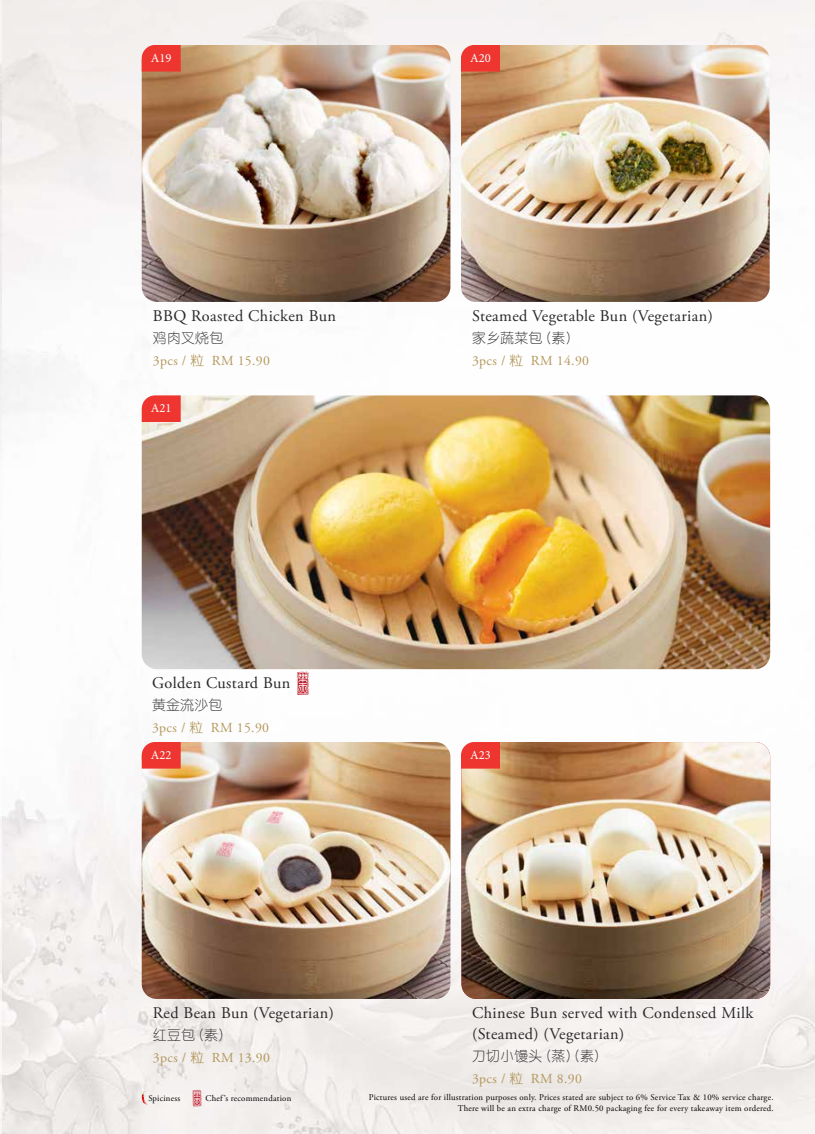
<style>
.page{position:relative;width:815px;height:1134px;background:#fff}
.page>*{position:absolute;margin:0;border:0;box-sizing:border-box;transform-origin:0 0}
.t1{font:16.25px/21.2px "Adobe Garamond Pro";letter-spacing:.025em;color:#292829}
.t2{font:13.75px "Adobe Garamond Pro";letter-spacing:.025em;color:#b4975a}
.t3{font:13.75px "ST Yuanti SC Light";letter-spacing:.025em;color:#292829}
.t4{font:12.5px "Minion Pro";color:#fff}
.t5{font:8.75px/10.5px "Adobe Garamond Pro";letter-spacing:.025em;color:#000;text-align:right}
.s1{font-family:"Tensentype Jia Li Xi Yuan J"}
</style>
<div class="page">
<img style="left:2px;top:0;width:813px;height:1134px">
<svg style="left:297px;top:672px;width:12px;height:23px"></svg>
<img style="left:142px;top:395px;width:628px;height:274px">
<img style="left:142px;top:742px;width:308px;height:257px">
<img style="left:142px;top:45px;width:308px;height:257px">
<img style="left:461px;top:742px;width:309px;height:257px">
<img style="left:461px;top:45px;width:309px;height:257px">
<svg style="left:142px;top:395px;width:39px;height:27px"></svg>
<svg style="left:142px;top:742px;width:39px;height:27px"></svg>
<svg style="left:142px;top:45px;width:39px;height:27px"></svg>
<svg style="left:461px;top:742px;width:39px;height:27px"></svg>
<svg style="left:461px;top:45px;width:39px;height:27px"></svg>
<svg style="left:142px;top:1091px;width:6px;height:14px"></svg>
<svg style="left:193px;top:1090px;width:9px;height:16px"></svg>
<h3 class="t4" style="left:151px;top:49px;width:22px">A19</h3>
<h1 class="t1" style="left:153px;top:306px;width:185px">BBQ Roasted Chicken Bun</h1>
<h2 class="t3" style="left:153px;top:328px;width:72px">鸡肉叉烧包</h2>
<h2 class="t2" style="left:153px;top:352px;width:119px">3pcs / <span class="s1">粒</span> RM 15.90</h2>
<h3 class="t4" style="left:151px;top:400px;width:22px">A21</h3>
<h1 class="t1" style="left:152px;top:673px;width:140px">Golden Custard Bun</h1>
<h2 class="t3" style="left:152px;top:695px;width:72px">黄金流沙包</h2>
<h2 class="t2" style="left:152px;top:719px;width:119px">3pcs / <span class="s1">粒</span> RM 15.90</h2>
<h3 class="t4" style="left:151px;top:746px;width:22px">A22</h3>
<h1 class="t1" style="left:153px;top:1003px;width:182px">Red Bean Bun (Vegetarian)</h1>
<h2 class="t3" style="left:153px;top:1025px;width:72px">红豆包 (素)</h2>
<h2 class="t2" style="left:153px;top:1049px;width:119px">3pcs / <span class="s1">粒</span> RM 13.90</h2>
<h3 class="t4" style="left:470px;top:49px;width:22px">A20</h3>
<h1 class="t1" style="left:472px;top:306px;width:242px">Steamed Vegetable Bun (Vegetarian)</h1>
<h2 class="t3" style="left:472px;top:328px;width:100px">家乡蔬菜包 (素)</h2>
<h2 class="t2" style="left:472px;top:352px;width:119px">3pcs / <span class="s1">粒</span> RM 14.90</h2>
<h3 class="t4" style="left:470px;top:746px;width:22px">A23</h3>
<h1 class="t1" style="left:472px;top:1003px;width:283px">Chinese Bun served with Condensed Milk (Steamed) (Vegetarian)</h1>
<h2 class="t3" style="left:472px;top:1046px;width:128px">刀切小馒头 (蒸) (素)</h2>
<h2 class="t2" style="left:472px;top:1070px;width:111px">3pcs / <span class="s1">粒</span> RM 8.90</h2>
<p class="t5" style="left:148px;top:1094px;width:33px">Spiciness</p>
<p class="t5" style="left:205px;top:1094px;width:87px">Chef’s recommendation</p>
<p class="t5" style="left:369px;top:1093px;width:406px">Pictures used are for illustration purposes only. Prices stated are subject to 6% Service Tax &amp; 10% service charge.<br>There will be an extra charge of RM0.50 packaging fee for every takeaway item ordered.</p>
</div>
